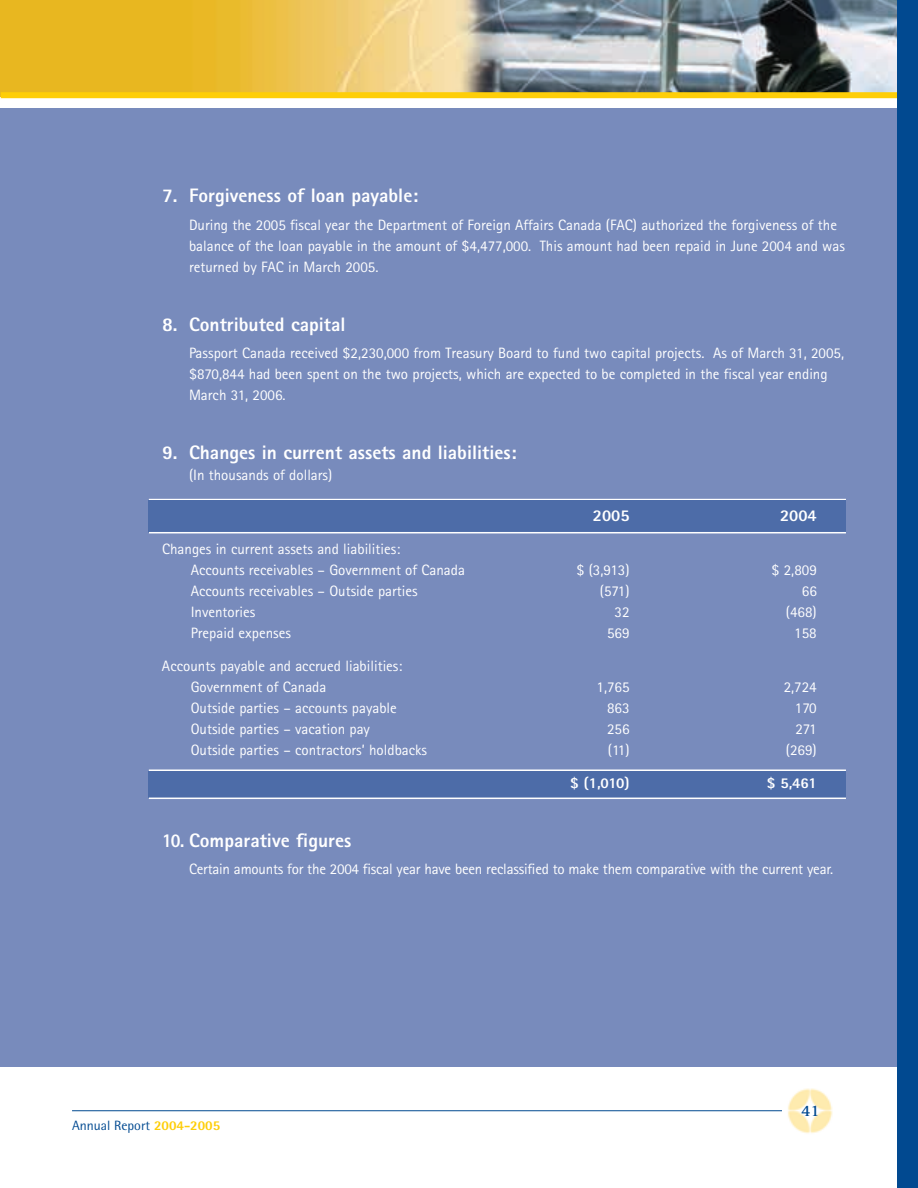
<style>
.page{position:relative;width:918px;height:1188px;background:#fff}
.page>*{position:absolute;margin:0;border:0;box-sizing:border-box;transform-origin:0 0}
.t1{font:800 19.5px "Rotis Sans Serif";color:#fff}
.t2{font:800 19.5px "Rotis Sans Serif";color:#fff;scale:.9 1}
.t3{font:800 16.5px "Rotis Sans Serif";color:#fff}
.t4{font:700 16.5px "Rotis Serif";color:#014990}
.t5{font:15px/21px "Rotis Sans Serif";color:#fff}
.t6{font:800 15px "Rotis Sans Serif";letter-spacing:-.035em;color:#fff}
.t7{font:13.5px "Rotis Semi Sans";color:#014990}
.s1{font-weight:800;color:#fece08}
</style>
<div class="page">
<hr style="left:72px;top:1110px;width:761px;height:1px;background:#014990">
<img style="left:783px;top:1088px;width:50px;height:46px">
<img style="left:1px;top:0;width:897px;height:92px">
<div style="left:1px;top:92px;width:900px;height:6px;background:#fece08"></div>
<div style="left:6px;top:108px;width:911px;height:958px;background:#788bbc"></div>
<hr style="left:149px;top:499px;width:697px;height:1px;background:#fff">
<div style="left:149px;top:500px;width:697px;height:33px;background:#4d6ca8"></div>
<hr style="left:149px;top:532px;width:697px;height:1px;background:#fff">
<hr style="left:149px;top:770px;width:697px;height:1px;background:#fff">
<div style="left:149px;top:771px;width:697px;height:27px;background:#4d6ca8"></div>
<hr style="left:149px;top:798px;width:697px;height:1px;background:#fff">
<div style="left:0;top:108px;width:15px;height:958px;background:#788bbc"></div>
<div style="left:898px;top:0;width:20px;height:1188px;background:#014990"></div>
<h1 class="t1" style="left:162px;top:189px;width:258px">7. Forgiveness of loan payable:</h1>
<p class="t5" style="left:189px;top:216px;width:657px">During the 2005 fiscal year the Department of Foreign Affairs Canada (FAC) authorized the forgiveness of the balance of the loan payable in the amount of $4,477,000. This amount had been repaid in June 2004 and was returned by FAC in March 2005.</p>
<h1 class="t1" style="left:162px;top:317px;width:185px">8. Contributed capital</h1>
<p class="t5" style="left:189px;top:344px;width:657px">Passport Canada received $2,230,000 from Treasury Board to fund two capital projects. As of March 31, 2005, $870,844 had been spent on the two projects, which are expected to be completed in the fiscal year ending<br>March 31, 2006.</p>
<h1 class="t1" style="left:162px;top:446px;width:356px">9. Changes in current assets and liabilities:</h1>
<p class="t5" style="left:189px;top:466px;width:145px">(In thousands of dollars)</p>
<p class="t5" style="left:191px;top:540px;width:276px;text-indent:-29px">Changes in current assets and liabilities:<br>Accounts receivables – Government of Canada</p>
<p class="t3" style="left:593px;top:510px;width:38px">2005</p>
<p class="t3" style="left:780px;top:510px;width:38px">2004</p>
<p class="t5" style="left:576px;top:561px;width:55px">$ (3,913)</p>
<p class="t5" style="left:771px;top:561px;width:47px">$ 2,809</p>
<p class="t5" style="left:191px;top:582px;width:229px">Accounts receivables – Outside parties</p>
<p class="t5" style="left:600px;top:582px;width:31px">(571)</p>
<p class="t5" style="left:802px;top:582px;width:16px">66</p>
<p class="t5" style="left:191px;top:603px;width:66px">Inventories</p>
<p class="t5" style="left:615px;top:603px;width:16px">32</p>
<p class="t5" style="left:786px;top:603px;width:32px">(468)</p>
<p class="t5" style="left:191px;top:624px;width:102px">Prepaid expenses</p>
<p class="t5" style="left:607px;top:624px;width:24px">569</p>
<p class="t5" style="left:794px;top:624px;width:24px">158</p>
<p class="t5" style="left:191px;top:657px;width:213px;text-indent:-29px">Accounts payable and accrued liabilities:<br>Government of Canada</p>
<p class="t5" style="left:597px;top:678px;width:35px">1,765</p>
<p class="t5" style="left:784px;top:678px;width:35px">2,724</p>
<p class="t5" style="left:191px;top:699px;width:208px">Outside parties – accounts payable</p>
<p class="t5" style="left:607px;top:699px;width:24px">863</p>
<p class="t5" style="left:795px;top:699px;width:23px">170</p>
<p class="t5" style="left:191px;top:720px;width:181px">Outside parties – vacation pay</p>
<p class="t5" style="left:607px;top:720px;width:24px">256</p>
<p class="t5" style="left:795px;top:720px;width:23px">271</p>
<p class="t5" style="left:191px;top:741px;width:238px">Outside parties – contractors’ holdbacks</p>
<p class="t5" style="left:608px;top:741px;width:23px">(11)</p>
<p class="t5" style="left:786px;top:741px;width:32px">(269)</p>
<p class="t6" style="left:570px;top:778px;width:61px">$ (1,010)</p>
<p class="t6" style="left:767px;top:778px;width:51px">$ 5,461</p>
<h1 class="t2" style="left:162px;top:833px;width:212px">10. Comparative figures</h1>
<p class="t5" style="left:189px;top:860px;width:646px">Certain amounts for the 2004 fiscal year have been reclassified to make them comparative with the current year.</p>
<p class="t7" style="left:72px;top:1120px;width:150px">Annual Report <span class="s1">2004-2005</span></p>
<p class="t4" style="left:801px;top:1105px;width:20px">41</p>
</div>
